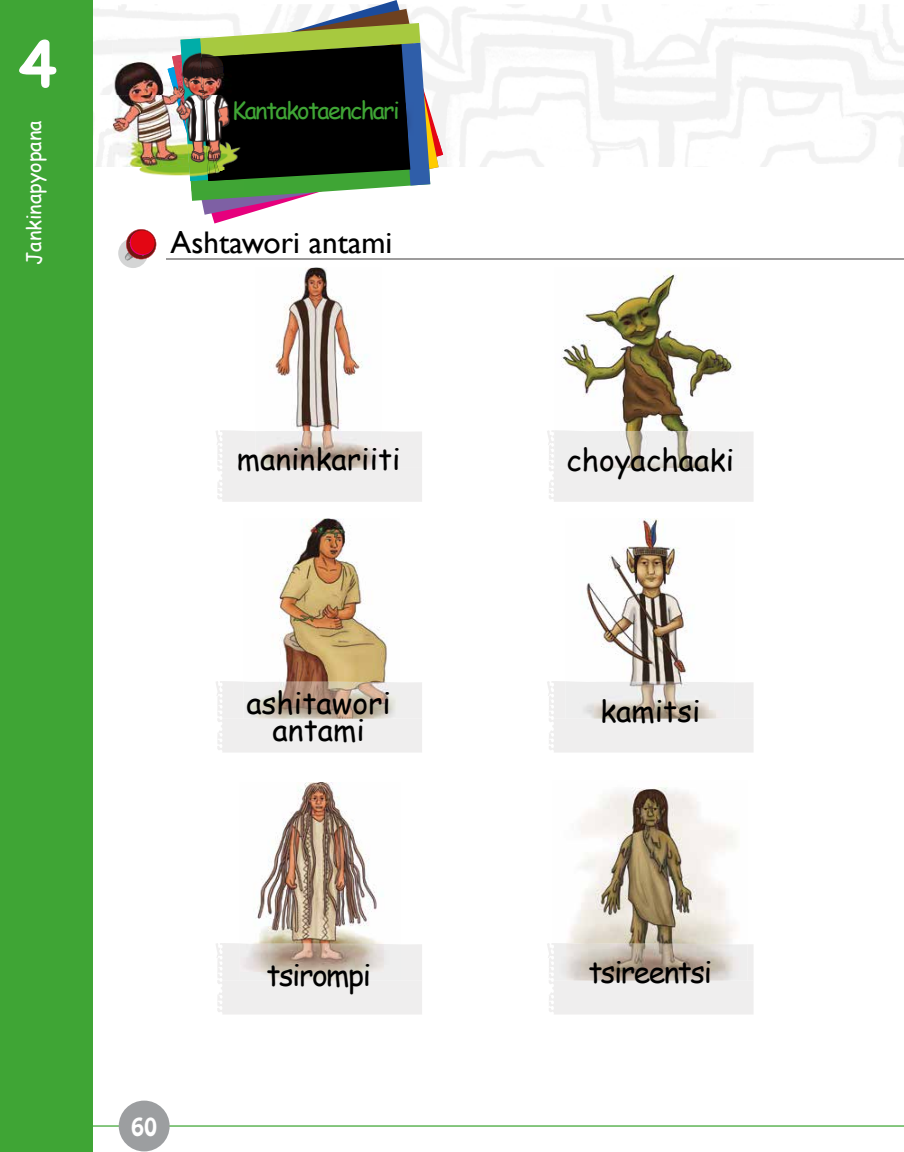
<style>
.page{position:relative;width:904px;height:1152px;background:#fff}
.page>*{position:absolute;margin:0;border:0;box-sizing:border-box;transform-origin:0 0}
.t1{font:700 62.5px "Comic Sans MS";color:#fff}
.t2{font:31.25px "Gill Sans";color:#000}
.t3{font:30px/27.5px "Comic Sans MS";color:#000;text-align:center}
.t4{font:30px "Comic Sans MS";letter-spacing:-.05em;color:#000}
.t5{font:23.75px "Comic Sans MS";letter-spacing:-.07em;color:#3fa535}
.t6{font:22.5px "Hobo Std";color:#fff}
.t7{font:20px "Comic Sans MS";color:#fff}
</style>
<div class="page">
<div style="left:0;top:0;width:93px;height:1152px;background:#3fa535"></div>
<hr style="left:87px;top:1125px;width:817px;height:1px;background:#3fa535">
<div style="left:119px;top:1100px;width:51px;height:51px;background:#9c9ea0;border-radius:50%"></div>
<img style="left:139px;top:167px;width:28px;height:9px">
<img style="left:113px;top:42px;width:54px;height:53px">
<img style="left:113px;top:95px;width:54px;height:72px">
<svg style="left:167px;top:0;width:276px;height:223px"></svg>
<img style="left:167px;top:67px;width:5px;height:66px">
<img style="left:172px;top:55px;width:8px;height:126px">
<img style="left:191px;top:181px;width:53px;height:10px">
<img style="left:208px;top:42px;width:36px;height:12px">
<img style="left:180px;top:42px;width:28px;height:139px">
<img style="left:221px;top:167px;width:23px;height:10px">
<img style="left:210px;top:79px;width:34px;height:88px">
<img style="left:210px;top:71px;width:34px;height:8px">
<img style="left:217px;top:136px;width:4px;height:41px">
<img style="left:210px;top:58px;width:34px;height:13px">
<img style="left:210px;top:125px;width:7px;height:52px">
<img style="left:208px;top:177px;width:36px;height:4px">
<img style="left:201px;top:54px;width:43px;height:4px">
<img style="left:200px;top:57px;width:10px;height:123px">
<img style="left:408px;top:102px;width:5px;height:34px">
<div style="left:236px;top:102px;width:168px;height:34px;background:#000"></div>
<img style="left:404px;top:102px;width:4px;height:34px">
<img style="left:561px;top:270px;width:173px;height:160px">
<svg style="left:547px;top:430px;width:206px;height:72px;background:#eae8e6"></svg>
<hr style="left:166px;top:258px;width:738px;height:2px;background:#9d9c9c">
<svg style="left:118px;top:229px;width:38px;height:39px"></svg>
<img style="left:273px;top:268px;width:94px;height:162px">
<svg style="left:216px;top:430px;width:206px;height:72px;background:#e6e2e0"></svg>
<img style="left:582px;top:518px;width:105px;height:163px">
<svg style="left:547px;top:681px;width:206px;height:71px;background:#e6e3e0"></svg>
<img style="left:275px;top:518px;width:112px;height:163px">
<svg style="left:216px;top:681px;width:206px;height:71px;background:#e0d9d2"></svg>
<img style="left:568px;top:787px;width:168px;height:156px">
<div style="left:547px;top:943px;width:206px;height:71px;background:#efeeee"></div>
<img style="left:553px;top:943px;width:194px;height:37px">
<img style="left:254px;top:782px;width:126px;height:161px">
<svg style="left:216px;top:943px;width:206px;height:71px;background:#e3deda"></svg>
<h1 class="t1" style="left:19px;top:18px;width:40px">4</h1>
<p class="t7" style="left:19px;top:265px;width:146px;rotate:-90deg">Jankinapyopana</p>
<p class="t5" style="left:232px;top:93px;width:169px">Kantakotaenchari</p>
<p class="t2" style="left:170px;top:224px;width:223px">Ashtawori antami</p>
<p class="t3" style="left:237px;top:444px;width:165px">maninkariiti</p>
<p class="t3" style="left:246px;top:688px;width:146px">ashitawori antami</p>
<p class="t3" style="left:566px;top:446px;width:169px">choyachaaki</p>
<p class="t3" style="left:600px;top:697px;width:102px">kamitsi</p>
<p class="t6" style="left:131px;top:1110px;width:28px">60</p>
<p class="t4" style="left:266px;top:952px;width:106px">tsirompi</p>
<p class="t4" style="left:588px;top:950px;width:125px">tsireentsi</p>
</div>
